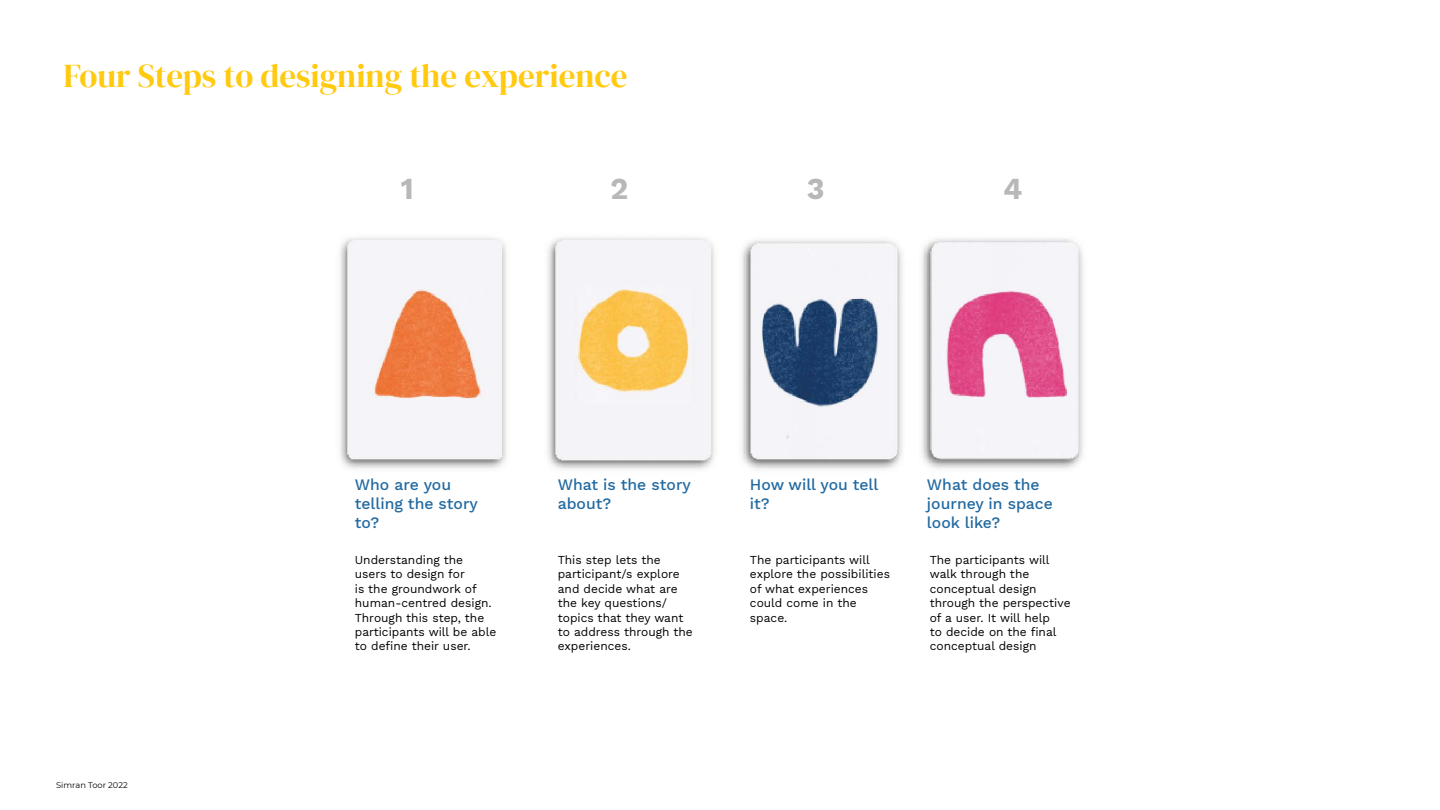
<style>
.page{position:relative;width:1440px;height:810px;background:#fff}
.page>*{position:absolute;margin:0;border:0;box-sizing:border-box;transform-origin:0 0}
.t1{font:33px "DM Serif Display";color:#ffca10}
.t2{font:700 30px "Work Sans";color:#b8b8b8}
.t3{font:500 15.75px/18.9px "Work Sans";color:#236aa1}
.t4{font:12px/14.4px "Work Sans";color:#000}
.t5{font:8.25px "Montserrat";color:#000}
</style>
<div class="page">
<img style="left:340px;top:237px;width:743px;height:232px">
<h1 class="t1" style="left:63px;top:52px;width:565px">Four Steps to designing the experience</h1>
<h2 class="t2" style="left:401px;top:171px;width:14px">1</h2>
<h2 class="t2" style="left:610px;top:171px;width:19px">2</h2>
<h2 class="t2" style="left:807px;top:171px;width:19px">3</h2>
<h2 class="t2" style="left:1003px;top:171px;width:21px">4</h2>
<h3 class="t3" style="left:355px;top:475px;width:125px">Who are you telling the story to?</h3>
<h3 class="t3" style="left:558px;top:475px;width:135px">What is the story about?</h3>
<h3 class="t3" style="left:750px;top:475px;width:130px">How will you tell it?</h3>
<h3 class="t3" style="left:927px;top:475px;width:127px">What does the journey in space look like?</h3>
<p class="t5" style="left:56px;top:780px;width:73px">Simran Toor 2022</p>
<p class="t4" style="left:355px;top:553px;width:143px">Understanding the users to design for<br>is the groundwork of human-centred design.<br>Through this step, the participants will be able to define their user.</p>
<p class="t4" style="left:750px;top:553px;width:142px">The participants will explore the possibilities of what experiences could come in the space.</p>
<p class="t4" style="left:558px;top:553px;width:137px">This step lets the participant/s explore and decide what are the key questions/ topics that they want to address through the experiences.</p>
<p class="t4" style="left:930px;top:553px;width:142px">The participants will walk through the conceptual design through the perspective of a user. It will help<br>to decide on the final conceptual design</p>
</div>
